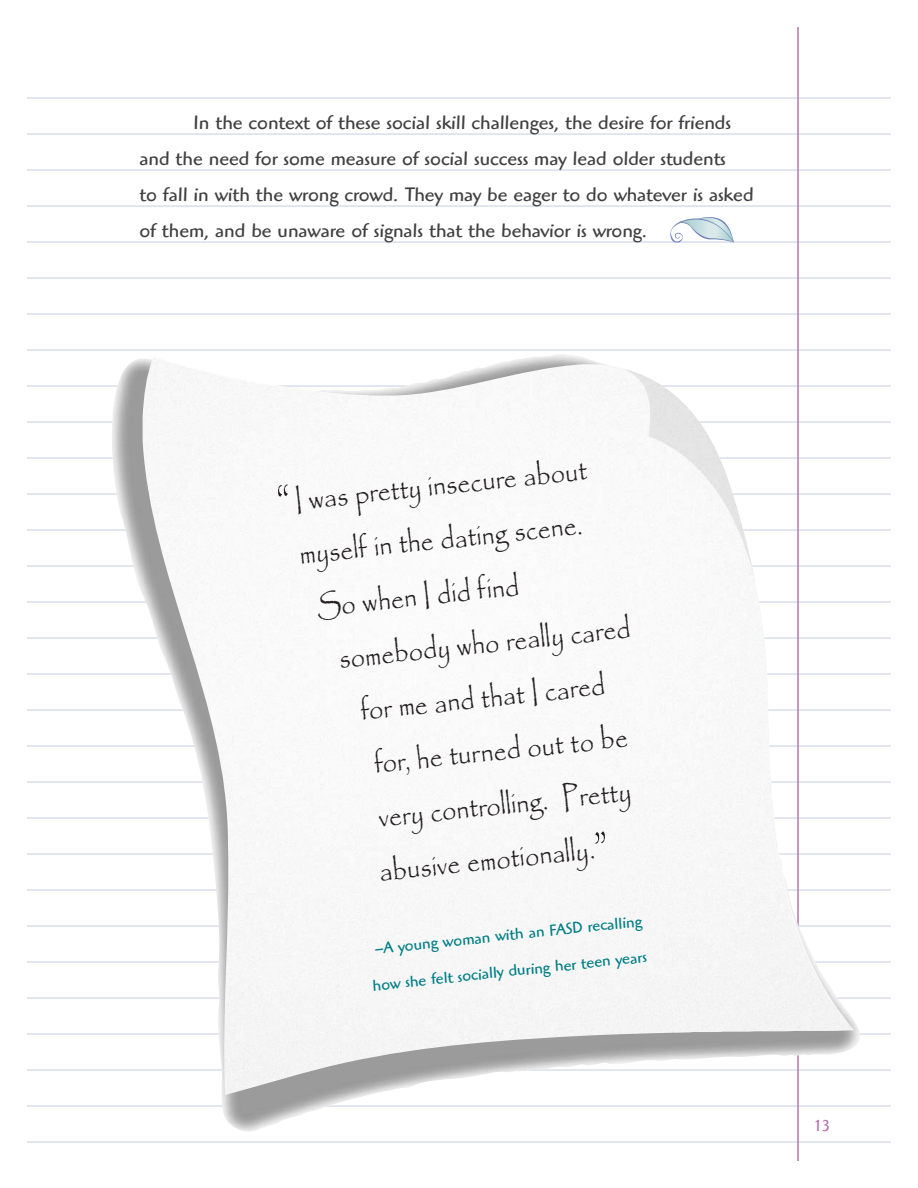
<style>
.page{position:relative;width:918px;height:1188px;background:#fff}
.page>*{position:absolute;margin:0;border:0;box-sizing:border-box;transform-origin:0 0}
.t1{font:36px "Papyrus ICG";color:#231f20;scale:.85 1}
.t2{font:20.25px/36px "Highlander";color:#403f41}
.t3{font:16.5px/36px "Highlander";color:#007e85;text-align:center}
.t4{font:16.5px "Highlander";color:#b475ab}
.s1{font-size:54px}
</style>
<div class="page">
<hr style="left:27px;top:97px;width:864px;height:2px;background:#d7deeb">
<hr style="left:27px;top:133px;width:864px;height:2px;background:#d7deeb">
<hr style="left:27px;top:169px;width:864px;height:2px;background:#d7deeb">
<hr style="left:27px;top:205px;width:864px;height:2px;background:#d7deeb">
<hr style="left:27px;top:241px;width:864px;height:2px;background:#d7deeb">
<hr style="left:27px;top:277px;width:864px;height:2px;background:#d7deeb">
<hr style="left:27px;top:313px;width:864px;height:2px;background:#d7deeb">
<hr style="left:27px;top:349px;width:864px;height:2px;background:#d7deeb">
<hr style="left:27px;top:385px;width:864px;height:2px;background:#d7deeb">
<hr style="left:27px;top:421px;width:864px;height:2px;background:#d7deeb">
<hr style="left:27px;top:457px;width:864px;height:2px;background:#d7deeb">
<hr style="left:27px;top:493px;width:864px;height:2px;background:#d7deeb">
<hr style="left:27px;top:529px;width:864px;height:2px;background:#d7deeb">
<hr style="left:27px;top:565px;width:864px;height:2px;background:#d7deeb">
<hr style="left:27px;top:601px;width:864px;height:2px;background:#d7deeb">
<hr style="left:27px;top:637px;width:864px;height:2px;background:#d7deeb">
<hr style="left:27px;top:673px;width:864px;height:2px;background:#d7deeb">
<hr style="left:27px;top:709px;width:864px;height:2px;background:#d7deeb">
<hr style="left:27px;top:745px;width:864px;height:2px;background:#d7deeb">
<hr style="left:27px;top:781px;width:864px;height:2px;background:#d7deeb">
<hr style="left:27px;top:817px;width:864px;height:2px;background:#d7deeb">
<hr style="left:27px;top:853px;width:864px;height:2px;background:#d7deeb">
<hr style="left:27px;top:889px;width:864px;height:2px;background:#d7deeb">
<hr style="left:27px;top:925px;width:864px;height:2px;background:#d7deeb">
<hr style="left:27px;top:961px;width:864px;height:2px;background:#d7deeb">
<hr style="left:27px;top:997px;width:864px;height:2px;background:#d7deeb">
<hr style="left:27px;top:1033px;width:864px;height:2px;background:#d7deeb">
<hr style="left:27px;top:1069px;width:864px;height:2px;background:#d7deeb">
<hr style="left:27px;top:1105px;width:864px;height:2px;background:#d7deeb">
<hr style="left:27px;top:1141px;width:864px;height:2px;background:#d7deeb">
<svg style="left:670px;top:217px;width:64px;height:26px"></svg>
<hr style="left:797px;top:27px;width:2px;height:1134px;background:#b475ab">
<img style="left:99px;top:353px;width:781px;height:781px">
<img style="left:143px;top:357px;width:711px;height:738px">
<p class="t2" style="left:139px;top:107px;width:616px;text-indent:54px">In the context of these social skill challenges, the desire for friends and the need for some measure of social success may lead older students<br>to fall in with the wrong crowd. They may be eager to do whatever is asked of them, and be unaware of signals that the behavior is wrong.</p>
<p class="t1" style="left:275px;top:488px;width:368px;rotate:-6deg"><span class="s1">“</span>I was pretty insecure about</p>
<p class="t1" style="left:298px;top:539px;width:336px;rotate:-6deg">myself in the dating scene.</p>
<p class="t1" style="left:315px;top:592px;width:241px;rotate:-6deg">So when I did find</p>
<p class="t1" style="left:338px;top:644px;width:346px;rotate:-6deg">somebody who really cared</p>
<p class="t1" style="left:359px;top:696px;width:290px;rotate:-6deg">for me and that I cared</p>
<p class="t1" style="left:373px;top:749px;width:301px;rotate:-6deg">for, he turned out to be</p>
<p class="t1" style="left:377px;top:803px;width:300px;rotate:-6deg">very controlling. Pretty</p>
<p class="t1" style="left:378px;top:857px;width:272px;rotate:-6deg">abusive emotionally.<span class="s1">”</span></p>
<p class="t3" style="left:367px;top:933px;width:277px;rotate:-6deg">–A young woman with an FASD recalling how she felt socially during her teen years</p>
<p class="t4" style="left:814px;top:1120px;width:18px">13</p>
</div>
